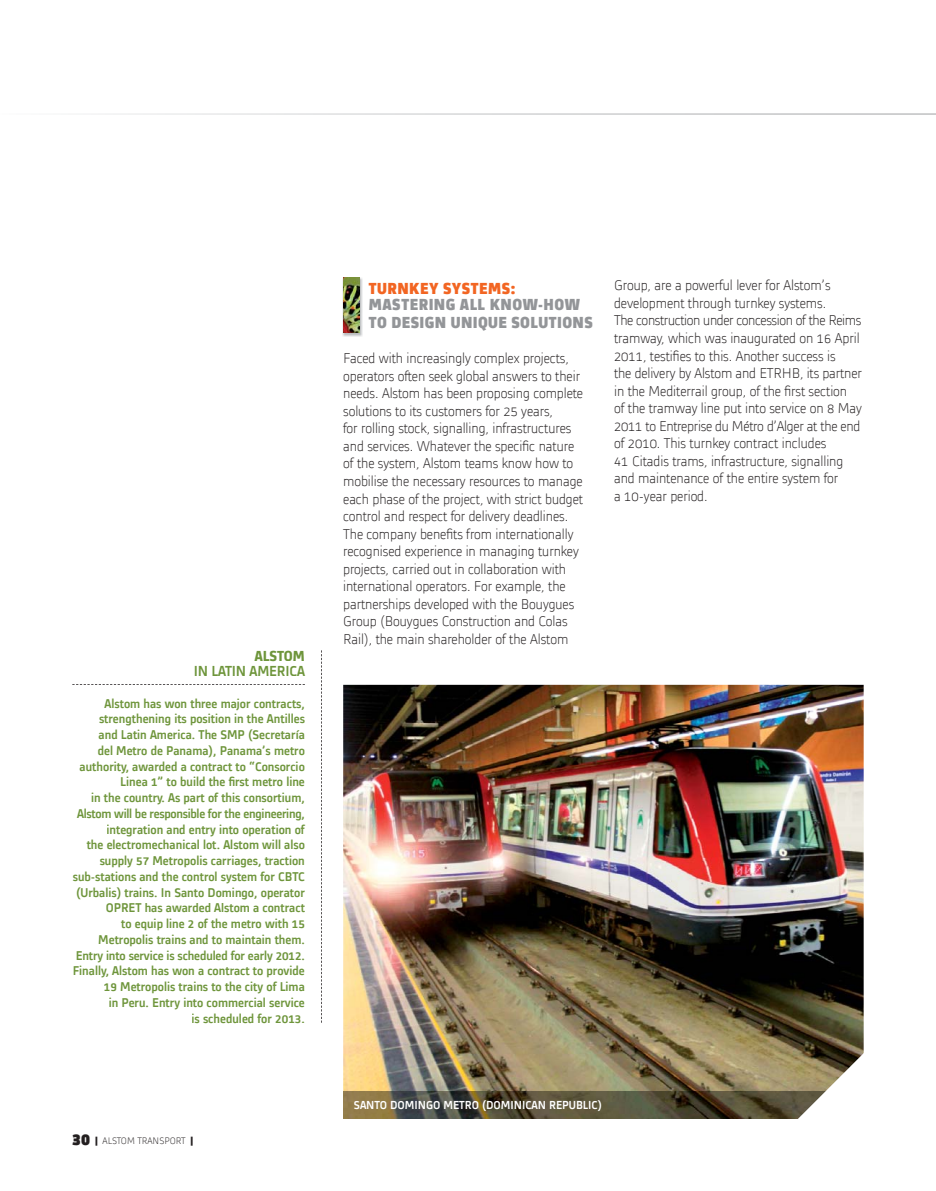
<style>
.page{position:relative;width:936px;height:1191px;background:#fff}
.page>*{position:absolute;margin:0;border:0;box-sizing:border-box;transform-origin:0 0}
.t1{font:900 16.5px/17.5px "Alstom";letter-spacing:.025em;color:#939598}
.t2{font:900 16.5px "Alstom";letter-spacing:.035em;color:#f26522}
.t3{font:500 15px "Alstom";letter-spacing:-.01em;color:#6e953b}
.t4{font:700 15px "Alstom";color:#6e953b}
.t5{font:300 14.7px/17.5px "Alstom";letter-spacing:-.005em;color:#231f20}
.t6{font:500 13.2px/15.8px "Alstom";color:#6e953b;text-align:right}
.t7{font:500 12px "Alstom";color:#fff}
.t8{font:300 9.75px "Alstom";color:#231f20}
.s1{font-weight:900;font-size:18px}
.s2{font-weight:900}
</style>
<div class="page">
<img style="left:343px;top:685px;width:520px;height:406px">
<img style="left:343px;top:1091px;width:382px;height:27px">
<svg style="left:725px;top:981px;width:139px;height:138px"></svg>
<svg style="left:105px;top:113px;width:830px;height:2px"></svg>
<svg style="left:72px;top:684px;width:233px;height:1px"></svg>
<svg style="left:321px;top:650px;width:1px;height:372px"></svg>
<img style="left:342px;top:278px;width:21px;height:58px">
<img style="left:343px;top:277px;width:17px;height:56px">
<p class="t4" style="left:255px;top:648px;width:52px">ALSTOM</p>
<p class="t3" style="left:194px;top:663px;width:113px">IN LATIN AMERICA</p>
<p class="t6" style="left:73px;top:696px;width:234px">Alstom has won three major contracts, strengthening its position in the Antilles<br>and Latin America. The SMP (Secretaría<br>del Metro de Panama), Panama’s metro authority, awarded a contract to “Consorcio Linea 1” to build the first metro line<br>in the country. As part of this consortium, Alstom will be responsible for the engineering, integration and entry into operation of<br>the electromechanical lot. Alstom will also supply 57 Metropolis carriages, traction sub-stations and the control system for CBTC (Urbalis) trains. In Santo Domingo, operator OPRET has awarded Alstom a contract<br>to equip line 2 of the metro with 15<br>Metropolis trains and to maintain them.<br>Entry into service is scheduled for early 2012.<br>Finally, Alstom has won a contract to provide 19 Metropolis trains to the city of Lima<br>in Peru. Entry into commercial service<br>is scheduled for 2013.</p>
<p class="t8" style="left:72px;top:1135px;width:122px"><span class="s1">30</span> <span class="s2">|</span> ALSTOM TRANSPORT <span class="s2">|</span></p>
<p class="t2" style="left:369px;top:281px;width:148px">TURNKEY SYSTEMS:</p>
<p class="t1" style="left:369px;top:297px;width:225px">MASTERING ALL KNOW-HOW<br>TO DESIGN UNIQUE SOLUTIONS</p>
<p class="t5" style="left:343px;top:350px;width:241px">Faced with increasingly complex projects, operators often seek global answers to their needs. Alstom has been proposing complete solutions to its customers for 25 years,<br>for rolling stock, signalling, infrastructures and services. Whatever the specific nature of the system, Alstom teams know how to mobilise the necessary resources to manage each phase of the project, with strict budget control and respect for delivery deadlines.<br>The company benefits from internationally recognised experience in managing turnkey projects, carried out in collaboration with international operators. For example, the partnerships developed with the Bouygues Group (Bouygues Construction and Colas Rail), the main shareholder of the Alstom</p>
<p class="t5" style="left:614px;top:277px;width:249px">Group, are a powerful lever for Alstom’s development through turnkey systems.<br>The construction under concession of the Reims tramway, which was inaugurated on 16 April 2011, testifies to this. Another success is<br>the delivery by Alstom and ETRHB, its partner in the Mediterrail group, of the first section<br>of the tramway line put into service on 8 May 2011 to Entreprise du Métro d’Alger at the end of 2010. This turnkey contract includes<br>41 Citadis trams, infrastructure, signalling and maintenance of the entire system for<br>a 10-year period.</p>
<p class="t7" style="left:354px;top:1099px;width:250px">SANTO DOMINGO METRO (DOMINICAN REPUBLIC)</p>
</div>
